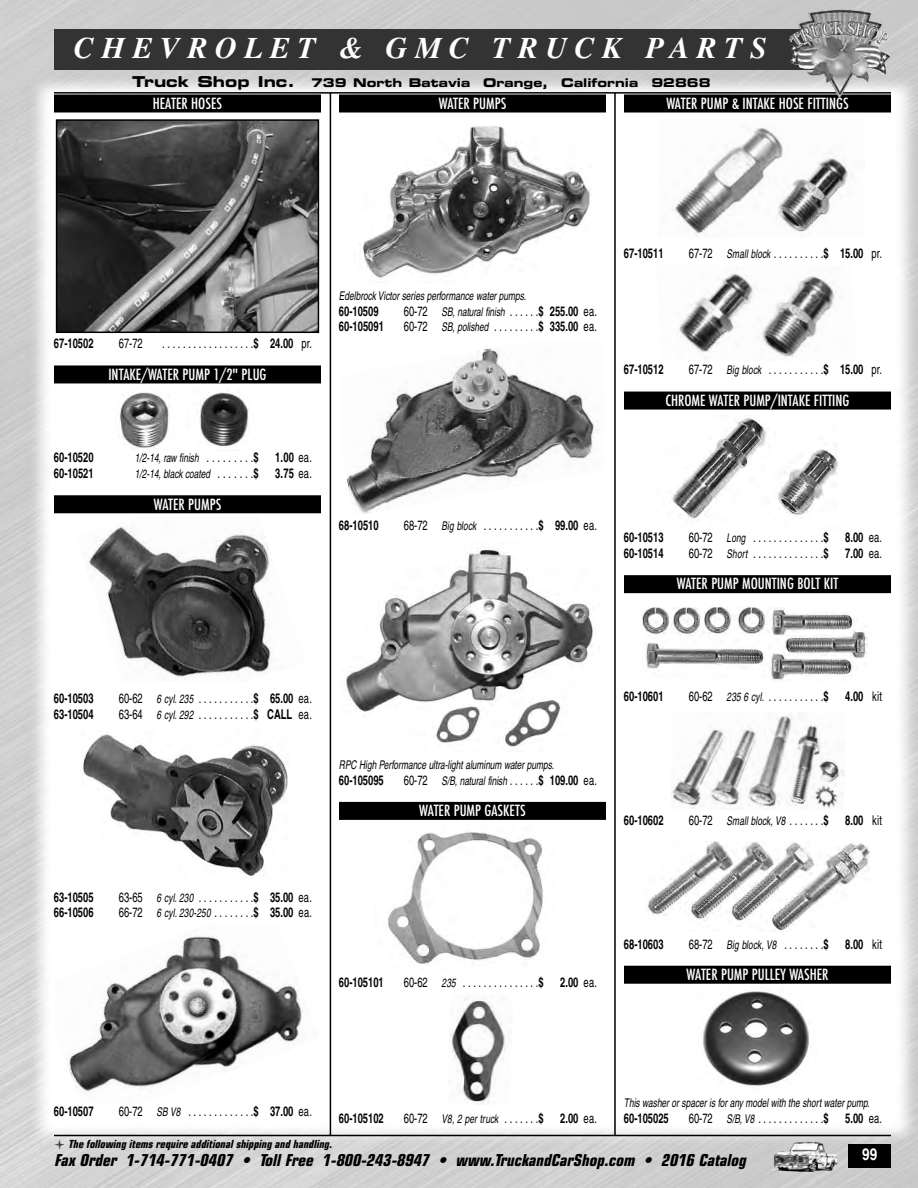
<style>
.page{position:relative;width:918px;height:1188px;background:#fff}
.page>*{position:absolute;margin:0;border:0;box-sizing:border-box;transform-origin:0 0}
.t1{font:italic 700 30px "Times";letter-spacing:.25em;color:#fff}
.t2{font:italic 700 condensed 16.5px "Eurostile";color:#000}
.t3{font:700 16.5px "Helvetica";color:#fff;scale:.82 1}
.t4{font:500 condensed 15px "Futura";color:#fff}
.t5{font:13.5px "Helvetica";color:#000;scale:.7 1}
.t6{font:700 13.5px "Helvetica";color:#000;scale:.7 1}
.t7{font:italic 12px "Helvetica";color:#000;scale:.7 1}
.t8{font:12px "Eurostile Bold Extended Two";color:#000}
.t9{font:italic 700 condensed 11.25px "Eurostile";color:#000}
.s1{font-size:15px}
.s2{font-weight:700}
.s3{font-style:normal;font-size:13.5px}
.s4{font-weight:700;font-style:normal;font-size:13.5px}
.s5{font-style:italic;font-size:12px}
</style>
<div class="page">
<img style="left:1px;top:0;width:917px;height:1188px">
<div style="left:54px;top:94px;width:267px;height:18px;background:#000"></div>
<div style="left:54px;top:365px;width:267px;height:18px;background:#000"></div>
<div style="left:54px;top:495px;width:267px;height:18px;background:#000"></div>
<div style="left:339px;top:94px;width:267px;height:18px;background:#000"></div>
<div style="left:339px;top:802px;width:267px;height:18px;background:#000"></div>
<div style="left:624px;top:94px;width:267px;height:18px;background:#000"></div>
<div style="left:624px;top:392px;width:267px;height:18px;background:#000"></div>
<div style="left:624px;top:575px;width:267px;height:18px;background:#000"></div>
<div style="left:624px;top:966px;width:267px;height:18px;background:#000"></div>
<img style="left:59px;top:122px;width:257px;height:208px">
<div style="left:56px;top:119px;width:263px;height:214px;border:2px solid #000"></div>
<div style="left:56px;top:388px;width:259px;height:63px;background:#fff"></div>
<img style="left:119px;top:392px;width:130px;height:57px">
<div style="left:56px;top:517px;width:261px;height:165px;background:#fff"></div>
<img style="left:89px;top:527px;width:184px;height:151px">
<div style="left:56px;top:725px;width:261px;height:163px;background:#fff"></div>
<img style="left:83px;top:734px;width:206px;height:145px">
<img style="left:56px;top:925px;width:262px;height:178px">
<div style="left:340px;top:116px;width:264px;height:169px;background:#fff"></div>
<img style="left:363px;top:126px;width:229px;height:153px">
<img style="left:340px;top:343px;width:264px;height:170px">
<div style="left:340px;top:541px;width:264px;height:211px;background:#fff"></div>
<img style="left:346px;top:549px;width:247px;height:198px">
<div style="left:340px;top:823px;width:262px;height:148px;background:#fff"></div>
<img style="left:387px;top:832px;width:156px;height:132px">
<div style="left:340px;top:994px;width:264px;height:111px;background:#fff"></div>
<img style="left:451px;top:998px;width:54px;height:107px">
<div style="left:626px;top:120px;width:261px;height:118px;background:#fff"></div>
<img style="left:673px;top:128px;width:175px;height:106px">
<div style="left:626px;top:265px;width:261px;height:95px;background:#fff"></div>
<img style="left:679px;top:273px;width:157px;height:85px">
<div style="left:626px;top:415px;width:261px;height:115px;background:#fff"></div>
<img style="left:671px;top:415px;width:167px;height:106px">
<div style="left:626px;top:601px;width:261px;height:87px;background:#fff"></div>
<img style="left:643px;top:607px;width:225px;height:75px">
<div style="left:626px;top:712px;width:261px;height:100px;background:#fff"></div>
<img style="left:672px;top:714px;width:173px;height:96px">
<div style="left:626px;top:836px;width:261px;height:97px;background:#fff"></div>
<img style="left:647px;top:842px;width:223px;height:90px">
<div style="left:626px;top:987px;width:260px;height:103px;background:#fff"></div>
<img style="left:703px;top:991px;width:107px;height:95px">
<div style="left:849px;top:1144px;width:42px;height:24px;background:#000"></div>
<hr style="left:54px;top:92px;width:837px;height:2px;background:#000">
<hr style="left:54px;top:1135px;width:837px;height:1px;background:#000">
<hr style="left:330px;top:93px;width:1px;height:1042px;background:#000">
<hr style="left:614px;top:93px;width:2px;height:1042px;background:#000">
<div style="left:54px;top:29px;width:803px;height:41px;background:#333"></div>
<img style="left:789px;top:9px;width:101px;height:80px">
<img style="left:771px;top:1154px;width:8px;height:16px">
<h1 class="t1" style="left:74px;top:37px;width:694px">CHEVROLET &amp; GMC TRUCK PARTS</h1>
<p class="t8" style="left:132px;top:78px;width:580px"><span class="s1">Truck Shop Inc.</span> 739 North Batavia Orange, California 92868</p>
<p class="t4" style="left:153px;top:95px;width:71px">HEATER HOSES</p>
<p class="t4" style="left:439px;top:95px;width:69px">WATER PUMPS</p>
<p class="t4" style="left:666px;top:95px;width:184px">WATER PUMP &amp; INTAKE HOSE FITTINGS</p>
<p class="t6" style="left:54px;top:339px;width:58px">67-10502</p>
<p class="t5" style="left:119px;top:339px;width:36px">67-72</p>
<p class="t5" style="left:162px;top:339px;width:215px">. . . . . . . . . . . . . . . . . .<span class="s2">$ 24.00</span> pr.</p>
<p class="t4" style="left:108px;top:366px;width:160px">INTAKE/WATER PUMP 1/2" PLUG</p>
<p class="t6" style="left:54px;top:453px;width:58px">60-10520</p>
<p class="t7" style="left:135px;top:454px;width:254px">1/2-14, raw finish <span class="s3">. . . . . . . . .</span> <span class="s4">$ 1 . 0 0</span> <span class="s3">e a .</span></p>
<p class="t6" style="left:54px;top:468px;width:58px">60-10521</p>
<p class="t7" style="left:135px;top:470px;width:254px">1/2-14, black coated <span class="s3">. . . . . . .</span> <span class="s4">$ 3 . 7 5</span> <span class="s3">e a .</span></p>
<p class="t4" style="left:154px;top:496px;width:69px">WATER PUMPS</p>
<p class="t7" style="left:339px;top:292px;width:271px">Edelbrock Victor series performance water pumps.</p>
<p class="t6" style="left:339px;top:306px;width:58px">60-10509</p>
<p class="t7" style="left:404px;top:307px;width:278px"><span class="s3">60-72</span> SB, natural finish <span class="s3">. . . . . .</span><span class="s4">$ 255.00</span> <span class="s3">ea.</span></p>
<p class="t6" style="left:339px;top:322px;width:66px">60-105091</p>
<p class="t5" style="left:404px;top:322px;width:278px">60-72 <span class="s5">SB, polished</span> . . . . . . . . .<span class="s2">$ 335.00</span> ea.</p>
<p class="t6" style="left:339px;top:520px;width:58px">68-10510</p>
<p class="t5" style="left:404px;top:520px;width:277px">68-72 <span class="s5">Big block</span> . . . . . . . . . . .<span class="s2">$ 99.00</span> ea.</p>
<p class="t6" style="left:624px;top:248px;width:58px">67-10511</p>
<p class="t5" style="left:689px;top:248px;width:278px">67-72 <span class="s5">Small block</span> . . . . . . . . . .<span class="s2">$ 15.00</span> pr.</p>
<p class="t6" style="left:624px;top:365px;width:58px">67-10512</p>
<p class="t5" style="left:689px;top:365px;width:278px">67-72 <span class="s5">Big block</span> . . . . . . . . . . .<span class="s2">$ 15.00</span> pr.</p>
<p class="t4" style="left:665px;top:392px;width:186px">CHROME WATER PUMP/INTAKE FITTING</p>
<p class="t6" style="left:624px;top:533px;width:58px">60-10513</p>
<p class="t5" style="left:689px;top:533px;width:277px">60-72 <span class="s5">Long</span> . . . . . . . . . . . . . .<span class="s2">$ 8.00</span> ea.</p>
<p class="t6" style="left:624px;top:548px;width:58px">60-10514</p>
<p class="t5" style="left:689px;top:548px;width:278px">60-72 <span class="s5">Short</span> . . . . . . . . . . . . . .<span class="s2">$ 7.00</span> ea.</p>
<p class="t4" style="left:677px;top:575px;width:163px">WATER PUMP MOUNTING BOLT KIT</p>
<p class="t6" style="left:54px;top:694px;width:58px">60-10503</p>
<p class="t5" style="left:119px;top:694px;width:277px">60-62 <span class="s5">6 cyl. 235</span> . . . . . . . . . . .<span class="s2">$ 65.00</span> ea.</p>
<p class="t6" style="left:54px;top:709px;width:58px">63-10504</p>
<p class="t5" style="left:119px;top:709px;width:278px">63-64 <span class="s5">6 cyl. 292</span> . . . . . . . . . . .<span class="s2">$ CALL</span> ea.</p>
<p class="t6" style="left:54px;top:892px;width:58px">63-10505</p>
<p class="t5" style="left:119px;top:892px;width:278px">63-65 <span class="s5">6 cyl. 230</span> . . . . . . . . . . .<span class="s2">$ 35.00</span> ea.</p>
<p class="t6" style="left:54px;top:908px;width:58px">66-10506</p>
<p class="t5" style="left:119px;top:908px;width:278px">66-72 <span class="s5">6 cyl. 230-250</span> . . . . . . . .<span class="s2">$ 35.00</span> ea.</p>
<p class="t7" style="left:339px;top:761px;width:311px">RPC High Performance ultra-light aluminum water pumps.</p>
<p class="t6" style="left:339px;top:775px;width:66px">60-105095</p>
<p class="t7" style="left:404px;top:776px;width:278px"><span class="s3">60-72</span> S/B, natural finish <span class="s3">. . . . . .</span><span class="s4">$ 109.00</span> <span class="s3">ea.</span></p>
<p class="t4" style="left:419px;top:802px;width:108px">WATER PUMP GASKETS</p>
<p class="t6" style="left:624px;top:691px;width:58px">60-10601</p>
<p class="t5" style="left:689px;top:691px;width:278px">60-62 <span class="s5">235 6 cyl.</span> . . . . . . . . . . .<span class="s2">$ 4.00</span> kit</p>
<p class="t6" style="left:624px;top:815px;width:58px">60-10602</p>
<p class="t5" style="left:689px;top:815px;width:278px">60-72 <span class="s5">Small block, V8</span> . . . . . . .<span class="s2">$ 8.00</span> kit</p>
<p class="t6" style="left:339px;top:977px;width:66px">60-105101</p>
<p class="t5" style="left:404px;top:977px;width:277px">60-62 <span class="s5">235</span> . . . . . . . . . . . . . . .<span class="s2">$ 2.00</span> ea.</p>
<p class="t6" style="left:624px;top:939px;width:58px">68-10603</p>
<p class="t5" style="left:689px;top:939px;width:278px">68-72 <span class="s5">Big block, V8</span> . . . . . . . .<span class="s2">$ 8.00</span> kit</p>
<p class="t4" style="left:686px;top:966px;width:143px">WATER PUMP PULLEY WASHER</p>
<p class="t7" style="left:624px;top:1099px;width:355px">This washer or spacer is for any model with the short water pump.</p>
<p class="t6" style="left:624px;top:1113px;width:66px">60-105025</p>
<p class="t5" style="left:689px;top:1113px;width:277px">60-72 <span class="s5">S/B,V8</span> . . . . . . . . . . . . .<span class="s2">$ 5.00</span> ea.</p>
<p class="t3" style="left:862px;top:1148px;width:20px">99</p>
<p class="t6" style="left:54px;top:1106px;width:58px">60-10507</p>
<p class="t5" style="left:119px;top:1106px;width:277px">60-72 <span class="s5">SB V8</span> . . . . . . . . . . . . .<span class="s2">$ 37.00</span> ea.</p>
<p class="t6" style="left:339px;top:1113px;width:66px">60-105102</p>
<p class="t5" style="left:404px;top:1113px;width:278px">60-72 <span class="s5">V8, 2 per truck</span> . . . . . . .<span class="s2">$ 2.00</span> ea.</p>
<p class="t9" style="left:54px;top:1140px;width:282px">● The following items require additional shipping and handling.</p>
<p class="t2" style="left:54px;top:1154px;width:697px">Fax Order 1-714-771-0407 • Toll Free 1-800-243-8947 • www.TruckandCarShop.com • 2016 Catalog</p>
</div>
